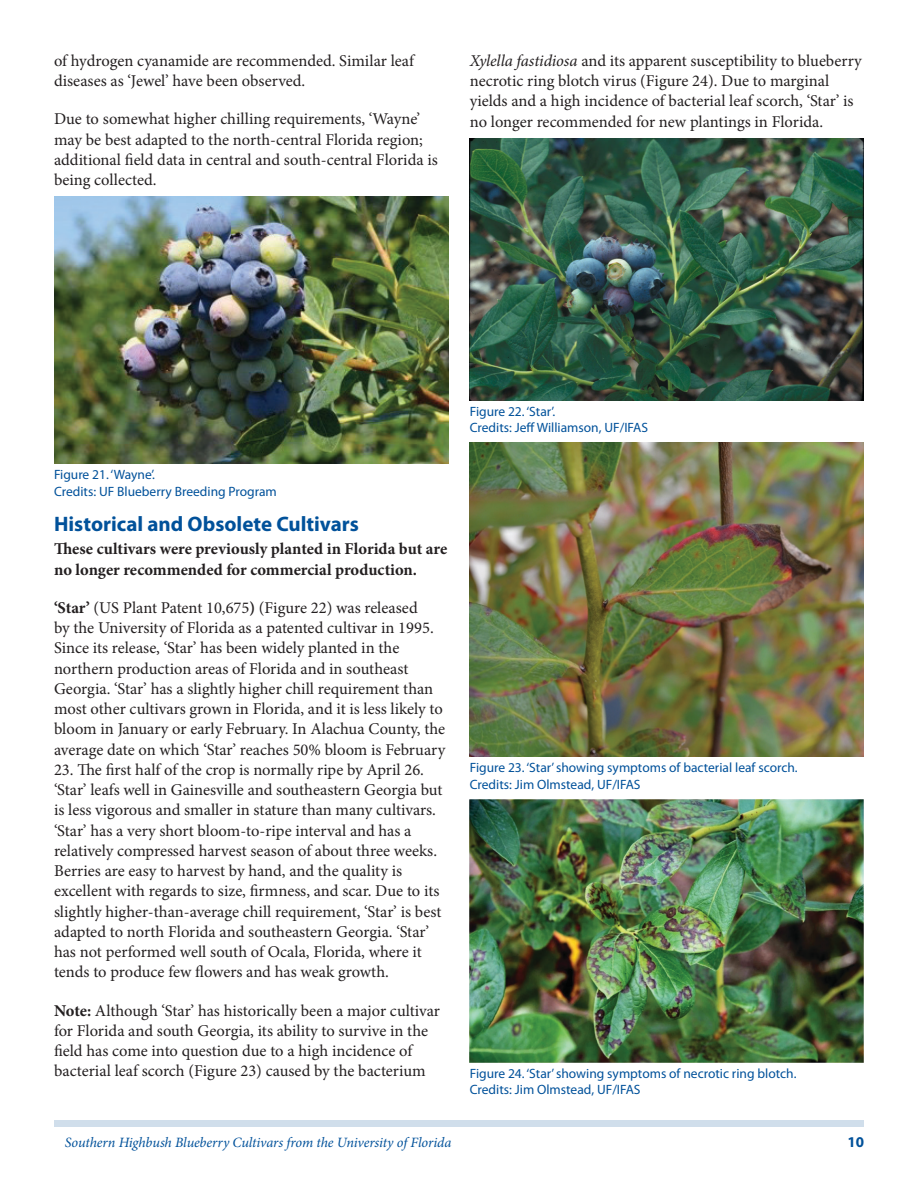
<style>
.page{position:relative;width:918px;height:1188px;background:#fff}
.page>*{position:absolute;margin:0;border:0;box-sizing:border-box;transform-origin:0 0}
.SectionHeading1{font:700 21px "Myriad Pro";color:#01519a}
.Paragraph{font:16.5px/20.2px "Minion Pro";color:#231f20}
.Paragraph-2{font:700 16.5px/20.2px "Minion Pro";color:#231f20}
.t1{font:700 15px "Myriad Pro";color:#01519a}
.RunningTitleItalics{font:italic 14.25px "Minion Pro";letter-spacing:-.01em;color:#01519a}
.FigureCaption{font:13.5px "Myriad Pro";color:#01519a}
.s1{font-style:italic}
.s2{font-weight:700}
</style>
<div class="page">
<div style="left:54px;top:1120px;width:810px;height:7px;background:#d0deeb"></div>
<img style="left:54px;top:197px;width:394px;height:267px">
<img style="left:470px;top:139px;width:394px;height:261px">
<img style="left:470px;top:443px;width:394px;height:314px">
<img style="left:470px;top:799px;width:394px;height:263px">
<p class="Paragraph" style="left:54px;top:51px;width:361px">of hydrogen cyanamide are recommended. Similar leaf diseases as ‘Jewel’ have been observed.</p>
<p class="Paragraph" style="left:54px;top:109px;width:385px">Due to somewhat higher chilling requirements, ‘Wayne’ may be best adapted to the north-central Florida region; additional field data in central and south-central Florida is being collected.</p>
<p class="Paragraph" style="left:470px;top:51px;width:394px"><span class="s1">Xylella fastidiosa</span> and its apparent susceptibility to blueberry necrotic ring blotch virus (Figure 24). Due to marginal yields and a high incidence of bacterial leaf scorch, ‘Star’ is no longer recommended for new plantings in Florida.</p>
<p class="FigureCaption" style="left:54px;top:466px;width:102px">Figure 21. ‘Wayne’.</p>
<p class="FigureCaption" style="left:54px;top:483px;width:224px">Credits: UF Blueberry Breeding Program</p>
<p class="SectionHeading1" style="left:54px;top:510px;width:307px">Historical and Obsolete Cultivars</p>
<p class="Paragraph-2" style="left:54px;top:539px;width:395px">These cultivars were previously planted in Florida but are no longer recommended for commercial production.</p>
<p class="Paragraph" style="left:54px;top:598px;width:393px"><span class="s2">‘Star’</span> (US Plant Patent 10,675<span class="s2">)</span> (Figure 22) was released<br>by the University of Florida as a patented cultivar in 1995.<br>Since its release, ‘Star’ has been widely planted in the northern production areas of Florida and in southeast Georgia. ‘Star’ has a slightly higher chill requirement than most other cultivars grown in Florida, and it is less likely to bloom in January or early February. In Alachua County, the average date on which ‘Star’ reaches 50% bloom is February</p>
<p class="Paragraph" style="left:54px;top:760px;width:390px">23. The first half of the crop is normally ripe by April 26. ‘Star’ leafs well in Gainesville and southeastern Georgia but is less vigorous and smaller in stature than many cultivars. ‘Star’ has a very short bloom-to-ripe interval and has a relatively compressed harvest season of about three weeks.<br>Berries are easy to harvest by hand, and the quality is excellent with regards to size, firmness, and scar. Due to its slightly higher-than-average chill requirement, ‘Star’ is best adapted to north Florida and southeastern Georgia. ‘Star’ has not performed well south of Ocala, Florida, where it tends to produce few flowers and has weak growth.</p>
<p class="Paragraph" style="left:54px;top:1000px;width:388px"><span class="s2">Note:</span> Although ‘Star’ has historically been a major cultivar for Florida and south Georgia, its ability to survive in the field has come into question due to a high incidence of bacterial leaf scorch (Figure 23) caused by the bacterium</p>
<p class="FigureCaption" style="left:470px;top:403px;width:87px">Figure 22. ‘Star’.</p>
<p class="FigureCaption" style="left:470px;top:420px;width:180px">Credits: Jeff Williamson, UF/IFAS</p>
<p class="FigureCaption" style="left:470px;top:759px;width:329px">Figure 23. ‘Star’ showing symptoms of bacterial leaf scorch.</p>
<p class="FigureCaption" style="left:470px;top:776px;width:172px">Credits: Jim Olmstead, UF/IFAS</p>
<p class="FigureCaption" style="left:470px;top:1065px;width:328px">Figure 24. ‘Star’ showing symptoms of necrotic ring blotch.</p>
<p class="FigureCaption" style="left:470px;top:1081px;width:172px">Credits: Jim Olmstead, UF/IFAS</p>
<p class="RunningTitleItalics" style="left:65px;top:1133px;width:388px">Southern Highbush Blueberry Cultivars from the University of Florida</p>
<p class="t1" style="left:847px;top:1133px;width:18px">10</p>
</div>
